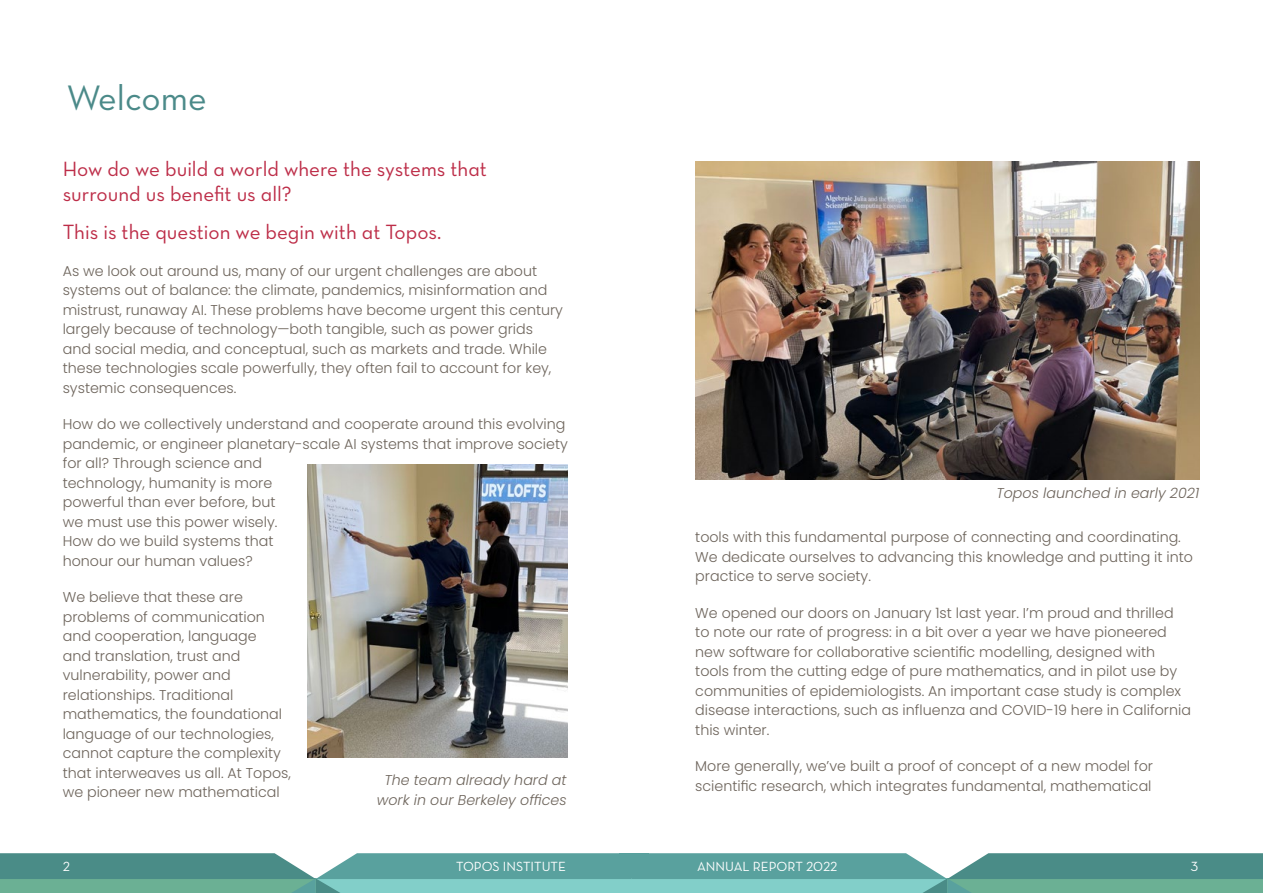
<style>
.page{position:relative;width:1263px;height:893px;background:#fff}
.page>*{position:absolute;margin:0;border:0;box-sizing:border-box;transform-origin:0 0}
.t1{font:36px "Neutra Text Book Alt";color:#4b8a89}
.t2{font:21px/25.2px "Neutra Text Book Alt";color:#bd2d48}
.t3{font:300 14.25px/19.5px "Poppins";color:#6d645b}
.t4{font:italic 300 14.25px/19.5px "Poppins";color:#6d645b;text-align:center}
.t5{font:13.5px "Neutra Text Book Alt";color:#fff}
</style>
<div class="page">
<svg style="left:0;top:853px;width:1263px;height:40px;background:#66a9a1"></svg>
<img style="left:307px;top:464px;width:261px;height:294px">
<img style="left:695px;top:162px;width:504px;height:317px">
<h1 class="t1" style="left:67px;top:76px;width:141px">Welcome</h1>
<h2 class="t2" style="left:63px;top:156px;width:426px">How do we build a world where the systems that surround us benefit us all?</h2>
<h2 class="t2" style="left:63px;top:219px;width:380px">This is the question we begin with at Topos.</h2>
<p class="t3" style="left:63px;top:261px;width:502px">As we look out around us, many of our urgent challenges are about systems out of balance: the climate, pandemics, misinformation and mistrust, runaway AI. These problems have become urgent this century largely because of technology—both tangible, such as power grids and social media, and conceptual, such as markets and trade. While these technologies scale powerfully, they often fail to account for key, systemic consequences.</p>
<p class="t3" style="left:63px;top:415px;width:507px">How do we collectively understand and cooperate around this evolving pandemic, or engineer planetary-scale AI systems that improve society for all? Through science and<br>technology, humanity is more<br>powerful than ever before, but<br>we must use this power wisely.<br>How do we build systems that<br>honour our human values?</p>
<p class="t3" style="left:63px;top:588px;width:230px">We believe that these are problems of communication and cooperation, language<br>and translation, trust and vulnerability, power and relationships. Traditional mathematics, the foundational language of our technologies, cannot capture the complexity that interweaves us all. At Topos, we pioneer new mathematical</p>
<p class="t4" style="left:377px;top:771px;width:191px">The team already hard at work in our Berkeley offices</p>
<p class="t4" style="left:996px;top:483px;width:204px">Topos launched in early 2021</p>
<p class="t3" style="left:695px;top:528px;width:499px">tools with this fundamental purpose of connecting and coordinating.<br>We dedicate ourselves to advancing this knowledge and putting it into practice to serve society.</p>
<p class="t3" style="left:695px;top:603px;width:497px">We opened our doors on January 1st last year. I’m proud and thrilled to note our rate of progress: in a bit over a year we have pioneered new software for collaborative scientific modelling, designed with tools from the cutting edge of pure mathematics, and in pilot use by communities of epidemiologists. An important case study is complex disease interactions, such as influenza and COVID-19 here in California this winter.</p>
<p class="t3" style="left:695px;top:757px;width:459px">More generally, we’ve built a proof of concept of a new model for scientific research, which integrates fundamental, mathematical</p>
<p class="t5" style="left:63px;top:858px;width:9px">2</p>
<p class="t5" style="left:456px;top:858px;width:111px">TOPOS INSTITUTE</p>
<p class="t5" style="left:697px;top:858px;width:142px">ANNUAL REPORT 2022</p>
<p class="t5" style="left:1191px;top:858px;width:9px">3</p>
</div>
